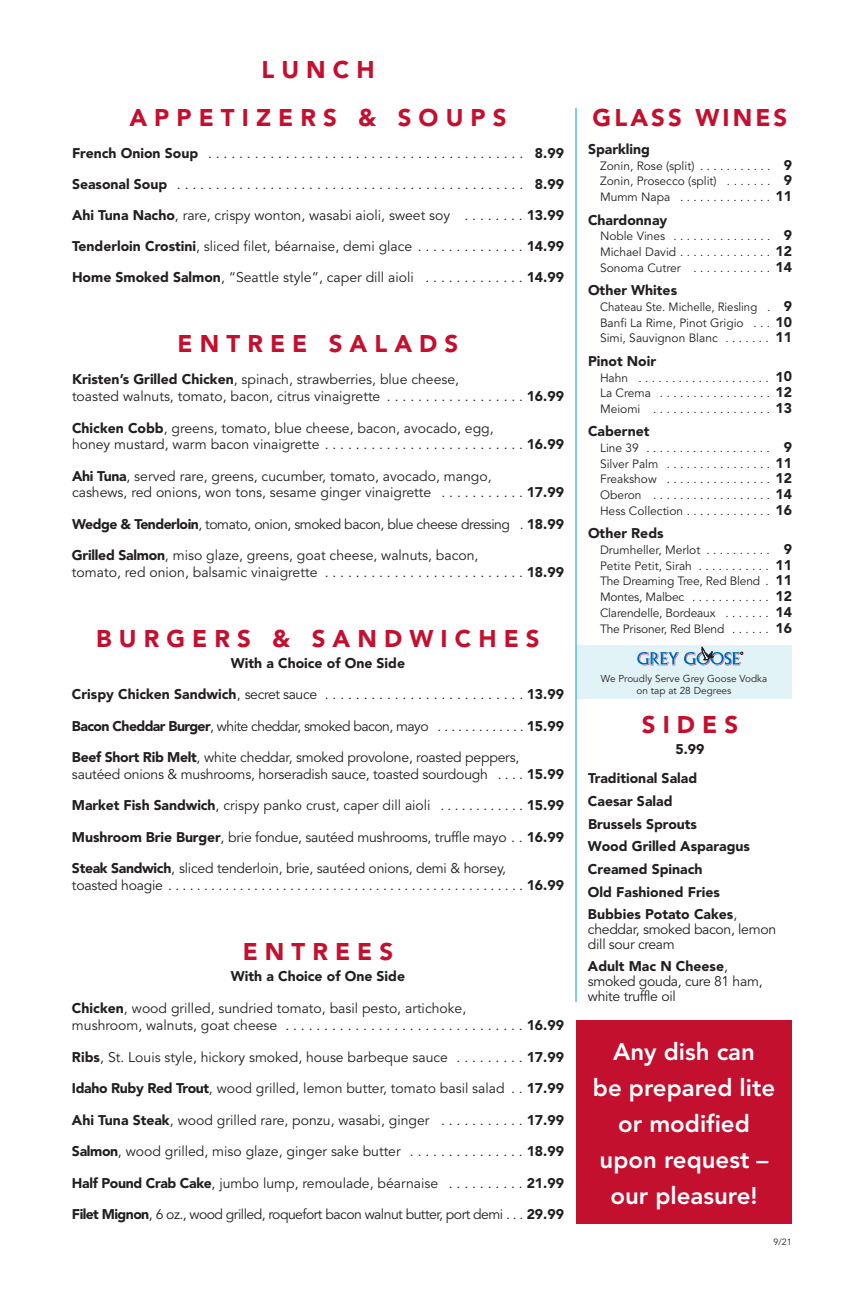
<style>
.page{position:relative;width:864px;height:1296px;background:#fff}
.page>*{position:absolute;margin:0;border:0;box-sizing:border-box;transform-origin:0 0}
.t1{font:900 24px "Avenir";letter-spacing:.295em;color:#c3102f}
.t2{font:800 24px/36px "Avenir";color:#fff;text-align:center}
.t3{font:900 24px "Avenir";letter-spacing:.13em;color:#c3102f}
.t4{font:14px/16.5px "Avenir";color:#231f20}
.t5{font:900 14px/22.6px "Avenir";color:#231f20}
.t6{font:14px "Avenir";letter-spacing:-.04em;color:#231f20}
.t7{font:14px/15px "Avenir";letter-spacing:-.02em;color:#231f20}
.t8{font:14px "Avenir";letter-spacing:-.035em;color:#231f20}
.t9{font:14px "Avenir";letter-spacing:-.03em;color:#231f20}
.t10{font:12px/15.7px "Avenir";color:#231f20;text-align:justify}
.t11{font:12px/15.7px "Avenir";color:#231f20;text-align:justify;scale:.95 1}
.t12{font:10px/12px "Avenir";letter-spacing:.005em;color:#231f20;text-align:center}
.t13{font:9px "Avenir";color:#231f20}
.s1{font-weight:900}
.s2{font-weight:900;font-size:14px}
.s3{font-weight:400}
</style>
<div class="page">
<div style="left:576px;top:645px;width:216px;height:54px;background:#e2f3f7"></div>
<svg style="left:637px;top:647px;width:106px;height:19px"></svg>
<div style="left:576px;top:1020px;width:216px;height:204px;background:#c3102f"></div>
<hr style="left:576px;top:108px;width:1px;height:894px;background:#00a5c6">
<h1 class="t1" style="left:261px;top:49px;width:115px">LUNCH</h1>
<h1 class="t1" style="left:129px;top:97px;width:379px">APPETIZERS &amp; SOUPS</h1>
<p class="t4" style="left:72px;top:145px;width:494px"><span class="s1">French Onion Soup</span> . . . . . . . . . . . . . . . . . . . . . . . . . . . . . . . . . . . . . . . . . <span class="s1">8.99</span></p>
<p class="t4" style="left:72px;top:176px;width:494px"><span class="s1">Seasonal Soup</span> . . . . . . . . . . . . . . . . . . . . . . . . . . . . . . . . . . . . . . . . . . . . . <span class="s1">8.99</span></p>
<p class="t4" style="left:72px;top:207px;width:494px"><span class="s1">Ahi Tuna Nacho</span>, rare, crispy wonton, wasabi aioli, sweet soy . . . . . . . . <span class="s1">13.99</span></p>
<p class="t4" style="left:72px;top:238px;width:494px"><span class="s1">Tenderloin Crostini</span>, sliced filet, béarnaise, demi glace . . . . . . . . . . . . . . <span class="s1">14.99</span></p>
<p class="t4" style="left:72px;top:269px;width:494px"><span class="s1">Home Smoked Salmon</span>, “Seattle style”, caper dill aioli . . . . . . . . . . . . . <span class="s1">14.99</span></p>
<h1 class="t1" style="left:178px;top:323px;width:282px">ENTREE SALADS</h1>
<p class="t4" style="left:72px;top:371px;width:494px;line-height:17px"><span class="s1">Kristen’s Grilled Chicken</span>, spinach, strawberries, blue cheese,<br>toasted walnuts, tomato, bacon, citrus vinaigrette . . . . . . . . . . . . . . . . . . <span class="s1">16.99</span></p>
<p class="t4" style="left:72px;top:420px;width:494px"><span class="s1">Chicken Cobb</span>, greens, tomato, blue cheese, bacon, avocado, egg,<br>honey mustard, warm bacon vinaigrette . . . . . . . . . . . . . . . . . . . . . . . . . . <span class="s1">16.99</span></p>
<p class="t4" style="left:72px;top:468px;width:494px"><span class="s1">Ahi Tuna</span>, served rare, greens, cucumber, tomato, avocado, mango,<br>cashews, red onions, won tons, sesame ginger vinaigrette . . . . . . . . . . . <span class="s1">17.99</span></p>
<p class="t8" style="left:72px;top:515px;width:493px"><span class="s1">Wedge &amp; Tenderloin</span>, tomato, onion, smoked bacon, blue cheese dressing . <span class="s1">18.99</span></p>
<p class="t4" style="left:72px;top:547px;width:494px"><span class="s1">Grilled Salmon</span>, miso glaze, greens, goat cheese, walnuts, bacon,<br>tomato, red onion, balsamic vinaigrette . . . . . . . . . . . . . . . . . . . . . . . . . . <span class="s1">18.99</span></p>
<h1 class="t1" style="left:96px;top:618px;width:445px">BURGERS &amp; SANDWICHES</h1>
<p class="t5" style="left:231px;top:651px;width:176px">With a Choice of One Side</p>
<p class="t9" style="left:72px;top:686px;width:494px"><span class="s1">Crispy Chicken Sandwich</span>, secret sauce . . . . . . . . . . . . . . . . . . . . . . . . . . <span class="s1">13.99</span></p>
<p class="t6" style="left:72px;top:718px;width:493px"><span class="s1">Bacon Cheddar Burger</span>, white cheddar, smoked bacon, mayo . . . . . . . . . . . . . <span class="s1">15.99</span></p>
<p class="t4" style="left:72px;top:750px;width:493px"><span class="s1">Beef Short Rib Melt</span>, white cheddar, smoked provolone, roasted peppers, sautéed onions &amp; mushrooms, horseradish sauce, toasted sourdough . . . . <span class="s1">15.99</span></p>
<p class="t4" style="left:72px;top:798px;width:494px"><span class="s1">Market Fish Sandwich</span>, crispy panko crust, caper dill aioli . . . . . . . . . . . . <span class="s1">15.99</span></p>
<p class="t4" style="left:72px;top:829px;width:493px"><span class="s1">Mushroom Brie Burger</span>, brie fondue, sautéed mushrooms, truffle mayo . . <span class="s1">16.99</span></p>
<p class="t4" style="left:72px;top:861px;width:493px"><span class="s1">Steak Sandwich</span>, sliced tenderloin, brie, sautéed onions, demi &amp; horsey,<br>toasted hoagie . . . . . . . . . . . . . . . . . . . . . . . . . . . . . . . . . . . . . . . . . . . . . . . . . . <span class="s1">16.99</span></p>
<h1 class="t1" style="left:243px;top:931px;width:152px">ENTREES</h1>
<p class="t5" style="left:231px;top:964px;width:176px">With a Choice of One Side</p>
<p class="t4" style="left:72px;top:1000px;width:494px;line-height:17px"><span class="s1">Chicken</span>, wood grilled, sundried tomato, basil pesto, artichoke,<br>mushroom, walnuts, goat cheese . . . . . . . . . . . . . . . . . . . . . . . . . . . . . . . <span class="s1">16.99</span></p>
<p class="t4" style="left:72px;top:1049px;width:494px"><span class="s1">Ribs</span>, St. Louis style, hickory smoked, house barbeque sauce . . . . . . . . . <span class="s1">17.99</span></p>
<p class="t4" style="left:72px;top:1080px;width:493px"><span class="s1">Idaho Ruby Red Trout</span>, wood grilled, lemon butter, tomato basil salad . . <span class="s1">17.99</span></p>
<p class="t4" style="left:72px;top:1112px;width:493px"><span class="s1">Ahi Tuna Steak</span>, wood grilled rare, ponzu, wasabi, ginger . . . . . . . . . . . <span class="s1">17.99</span></p>
<p class="t4" style="left:72px;top:1143px;width:493px"><span class="s1">Salmon</span>, wood grilled, miso glaze, ginger sake butter . . . . . . . . . . . . . . . <span class="s1">18.99</span></p>
<p class="t4" style="left:72px;top:1175px;width:493px"><span class="s1">Half Pound Crab Cake</span>, jumbo lump, remoulade, béarnaise . . . . . . . . . . <span class="s1">21.99</span></p>
<p class="t6" style="left:72px;top:1206px;width:494px"><span class="s1">Filet Mignon</span>, 6 oz., wood grilled, roquefort bacon walnut butter, port demi . . . <span class="s1">29.99</span></p>
<h1 class="t3" style="left:593px;top:97px;width:196px">GLASS WINES</h1>
<p class="t5" style="left:588px;top:137px;width:63px">Sparkling</p>
<p class="t10" style="left:600px;top:158px;width:194px">Zonin, Rose (split) . . . . . . . . . . . <span class="s2">9<br></span>Zonin, Prosecco (split) . . . . . . . <span class="s2">9<br></span>Mumm Napa . . . . . . . . . . . . . . <span class="s2">11</span></p>
<p class="t5" style="left:588px;top:208px;width:81px">Chardonnay</p>
<p class="t10" style="left:600px;top:229px;width:194px">Noble Vines . . . . . . . . . . . . . . . <span class="s2">9<br></span>Michael David . . . . . . . . . . . . . . <span class="s2">12<br></span>Sonoma Cutrer . . . . . . . . . . . . <span class="s2">14</span></p>
<p class="t5" style="left:588px;top:279px;width:91px">Other Whites</p>
<p class="t11" style="left:600px;top:299px;width:204px">Chateau Ste. Michelle, Riesling . <span class="s2">9<br></span>Banfi La Rime, Pinot Grigio . . . <span class="s2">10<br></span>Simi, Sauvignon Blanc . . . . . . . <span class="s2">11</span></p>
<p class="t5" style="left:588px;top:349px;width:70px">Pinot Noir</p>
<p class="t10" style="left:600px;top:370px;width:194px">Hahn . . . . . . . . . . . . . . . . . . . . <span class="s2">10<br></span>La Crema . . . . . . . . . . . . . . . . . <span class="s2">12<br></span>Meiomi . . . . . . . . . . . . . . . . . . <span class="s2">13</span></p>
<p class="t5" style="left:588px;top:420px;width:63px">Cabernet</p>
<p class="t10" style="left:600px;top:440px;width:194px">Line 39 . . . . . . . . . . . . . . . . . . . <span class="s2">9<br></span>Silver Palm . . . . . . . . . . . . . . . . <span class="s2">11<br></span>Freakshow . . . . . . . . . . . . . . . . <span class="s2">12<br></span>Oberon . . . . . . . . . . . . . . . . . . <span class="s2">14<br></span>Hess Collection . . . . . . . . . . . . . <span class="s2">16</span></p>
<p class="t5" style="left:588px;top:522px;width:77px">Other Reds</p>
<p class="t10" style="left:600px;top:542px;width:194px">Drumheller, Merlot . . . . . . . . . . <span class="s2">9<br></span>Petite Petit, Sirah . . . . . . . . . . . <span class="s2">11<br></span>The Dreaming Tree, Red Blend . <span class="s2">11<br></span>Montes, Malbec . . . . . . . . . . . . <span class="s2">12<br></span>Clarendelle, Bordeaux . . . . . . . <span class="s2">14<br></span>The Prisoner, Red Blend . . . . . . <span class="s2">16</span></p>
<p class="t12" style="left:601px;top:673px;width:168px">We Proudly Serve Grey Goose Vodka on tap at 28 Degrees</p>
<h1 class="t1" style="left:642px;top:704px;width:98px">SIDES</h1>
<p class="t5" style="left:588px;top:734px;width:118px;line-height:29px;text-indent:87px">5.99<br>Traditional Salad</p>
<p class="t5" style="left:588px;top:789px;width:164px">Caesar Salad<br>Brussels Sprouts<br>Wood Grilled Asparagus<br>Creamed Spinach<br>Old Fashioned Fries<br>Bubbies Potato Cakes<span class="s3">,</span></p>
<p class="t7" style="left:588px;top:922px;width:190px">cheddar, smoked bacon, lemon dill sour cream</p>
<p class="t7" style="left:588px;top:959px;width:176px"><span class="s1">Adult Mac N Cheese</span>, smoked gouda, cure 81 ham, white truffle oil</p>
<h1 class="t2" style="left:593px;top:1034px;width:184px">Any dish can<br>be prepared lite or modified upon request – our pleasure!</h1>
<p class="t13" style="left:774px;top:1237px;width:20px">9/21</p>
</div>
